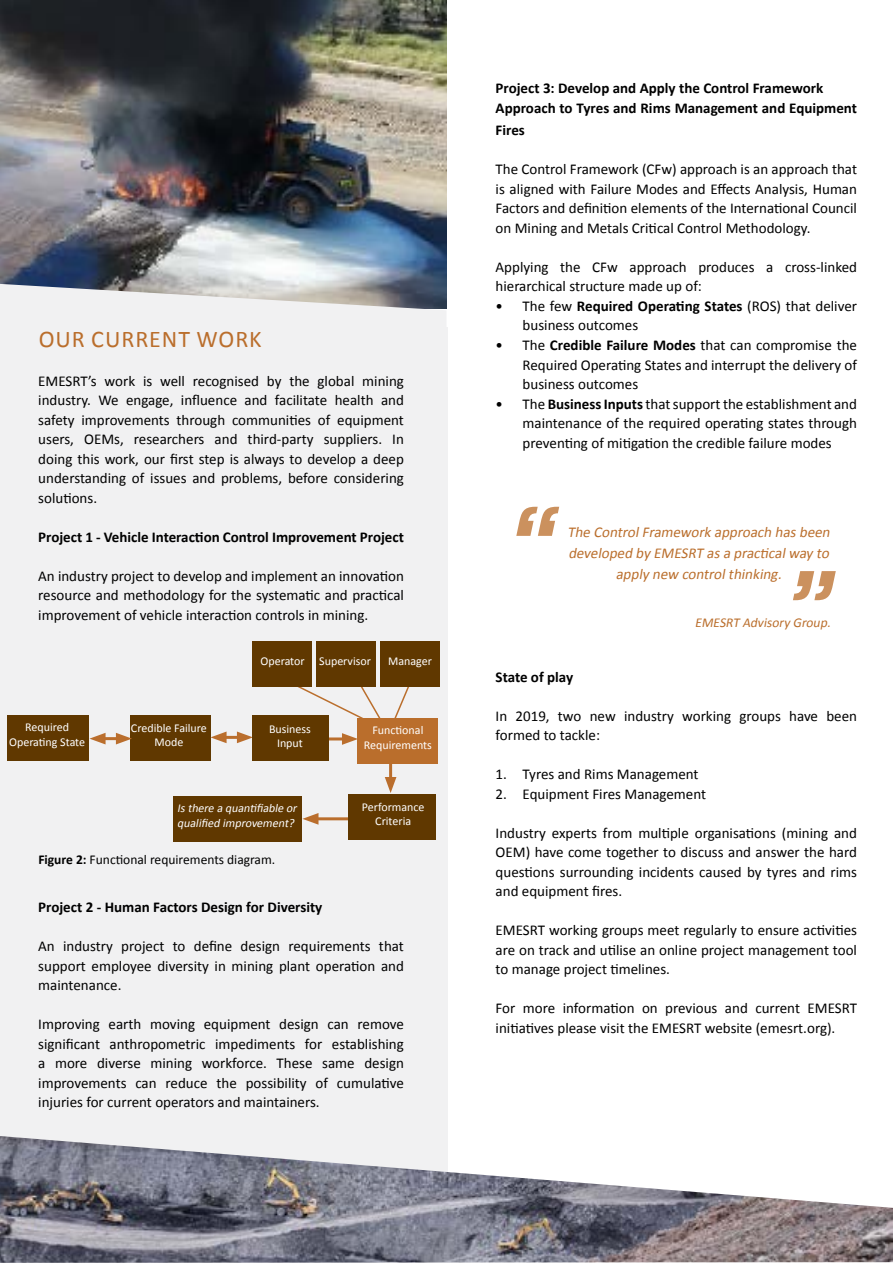
<style>
.page{position:relative;width:893px;height:1263px;background:#fff}
.page>*{position:absolute;margin:0;border:0;box-sizing:border-box;transform-origin:0 0}
.t1{font:24px "Calibri";letter-spacing:.04em;color:#ba6e2c}
.t2{font:15px/19.5px "Calibri";color:#000;text-align:justify}
.t3{font:700 15px/19.5px "Calibri";color:#000}
.t4{font:italic 15px/21px "Calibri";color:#ba6e2c;text-align:center}
.t5{font:13.5px "Calibri";color:#000}
.t6{font:italic 13.5px "Calibri";color:#ba6e2c}
.t7{font:12px/14.4px "Calibri";color:#fff;text-align:center}
.t8{font:italic 12px/14.4px "Calibri";color:#fff}
.s1{font-weight:700}
</style>
<div class="page">
<div style="left:0;top:327px;width:448px;height:914px;background:#f1f1f2"></div>
<img style="left:0;top:0;width:446px;height:284px">
<div style="left:7px;top:715px;width:82px;height:46px;background:#603800"></div>
<svg style="left:394px;top:687px;width:15px;height:31px"></svg>
<svg style="left:284px;top:687px;width:97px;height:36px"></svg>
<div style="left:252px;top:642px;width:60px;height:45px;background:#603800"></div>
<div style="left:316px;top:642px;width:60px;height:45px;background:#603800"></div>
<div style="left:380px;top:642px;width:60px;height:45px;background:#603800"></div>
<div style="left:173px;top:796px;width:129px;height:45px;background:#603800"></div>
<hr style="left:295px;top:737px;width:53px;height:3px;background:#ba6e2d">
<svg style="left:342px;top:733px;width:15px;height:12px"></svg>
<div style="left:130px;top:715px;width:81px;height:45px;background:#603800"></div>
<hr style="left:100px;top:737px;width:22px;height:3px;background:#ba6e2d">
<svg style="left:89px;top:733px;width:17px;height:11px"></svg>
<svg style="left:116px;top:733px;width:16px;height:11px"></svg>
<hr style="left:221px;top:736px;width:22px;height:3px;background:#ba6e2d">
<svg style="left:211px;top:731px;width:16px;height:12px"></svg>
<svg style="left:237px;top:731px;width:15px;height:12px"></svg>
<div style="left:252px;top:716px;width:76px;height:45px;background:#603800"></div>
<hr style="left:313px;top:817px;width:52px;height:3px;background:#ba6e2d">
<svg style="left:302px;top:813px;width:16px;height:12px"></svg>
<div style="left:348px;top:794px;width:88px;height:45px;background:#603800"></div>
<hr style="left:389px;top:761px;width:3px;height:22px;background:#ba6e2d">
<svg style="left:385px;top:777px;width:11px;height:16px"></svg>
<div style="left:357px;top:718px;width:81px;height:45px;background:#ba6e2c"></div>
<svg style="left:516px;top:507px;width:43px;height:29px"></svg>
<svg style="left:793px;top:571px;width:43px;height:29px"></svg>
<svg style="left:0;top:284px;width:446px;height:43px"></svg>
<img style="left:0;top:1136px;width:893px;height:127px">
<h1 class="t1" style="left:39px;top:322px;width:225px">OUR CURRENT WORK</h1>
<p class="t2" style="left:38px;top:370px;width:367px">EMESRT’s work is well recognised by the global mining industry. We engage, influence and facilitate health and safety improvements through communities of equipment users, OEMs, researchers and third-party suppliers. In doing this work, our first step is always to develop a deep understanding of issues and problems, before considering solutions.</p>
<p class="t3" style="left:38px;top:526px;width:367px">Project 1 - Vehicle Interaction Control Improvement Project</p>
<p class="t2" style="left:38px;top:565px;width:367px">An industry project to develop and implement an innovation resource and methodology for the systematic and practical improvement of vehicle interaction controls in mining.</p>
<p class="t7" style="left:9px;top:720px;width:78px">Required<br>Operating State</p>
<p class="t7" style="left:260px;top:653px;width:112px">Operator Supervisor</p>
<p class="t7" style="left:388px;top:653px;width:45px">Manager</p>
<p class="t7" style="left:131px;top:720px;width:77px">Credible Failure<br>Mode</p>
<p class="t7" style="left:269px;top:721px;width:43px">Business<br>Input</p>
<p class="t8" style="left:177px;top:801px;width:124px">Isthere a quantifiable or qualified improvement?</p>
<p class="t7" style="left:364px;top:722px;width:70px;line-height:15px">Functional<br>Requirements</p>
<p class="t7" style="left:362px;top:799px;width:64px">Performance<br>Criteria</p>
<p class="t5" style="left:38px;top:850px;width:238px"><span class="s1">Figure 2:</span> Functional requirements diagram.</p>
<p class="t3" style="left:38px;top:897px;width:286px">Project 2 - Human Factors Design for Diversity</p>
<p class="t2" style="left:38px;top:936px;width:367px">An industry project to define design requirements that support employee diversity in mining plant operation and maintenance.</p>
<p class="t2" style="left:38px;top:1014px;width:367px">Improving earth moving equipment design can remove significant anthropometric impediments for establishing a more diverse mining workforce. These same design improvements can reduce the possibility of cumulative injuries for current operators and maintainers.</p>
<p class="t3" style="left:496px;top:78px;width:363px">Project 3: Develop and Apply the Control Framework<br>Approach to Tyres and Rims Management and Equipment</p>
<p class="t3" style="left:496px;top:120px;width:31px">Fires</p>
<p class="t2" style="left:496px;top:159px;width:363px">The Control Framework (CFw) approach is an approach that is aligned with Failure Modes and Effects Analysis, Human Factors and definition elements of the International Council on Mining and Metals Critical Control Methodology.</p>
<p class="t2" style="left:496px;top:257px;width:363px">Applying the CFw approach produces a cross-linked hierarchical structure made up of:</p>
<p class="t2" style="left:523px;top:296px;width:336px;text-indent:-27px">• The few <span class="s1">Required Operating States</span> (ROS) that deliver business outcomes</p>
<p class="t2" style="left:523px;top:335px;width:336px;text-indent:-27px">• The <span class="s1">Credible Failure Modes</span> that can compromise the Required Operating States and interrupt the delivery of business outcomes</p>
<p class="t2" style="left:523px;top:393px;width:336px;text-indent:-27px">• The <span class="s1">Business Inputs</span> that support the establishment and maintenance of the required operating states through preventing of mitigation the credible failure modes</p>
<p class="t4" style="left:567px;top:521px;width:267px">The ControlFramework approach hasbeen developed by EMESRT asa practicalway to apply new controlthinking.</p>
<p class="t6" style="left:695px;top:613px;width:140px">EMESRT Advisory Group.</p>
<p class="t3" style="left:496px;top:666px;width:79px">State of play</p>
<p class="t2" style="left:496px;top:705px;width:363px">In 2019, two new industry working groups have been formed to tackle:</p>
<p class="t2" style="left:496px;top:764px;width:205px">1. Tyres and Rims Management</p>
<p class="t2" style="left:496px;top:783px;width:212px">2. Equipment Fires Management</p>
<p class="t2" style="left:496px;top:822px;width:363px">Industry experts from multiple organisations (mining and OEM) have come together to discuss and answer the hard questions surrounding incidents caused by tyres and rims and equipment fires.</p>
<p class="t2" style="left:496px;top:920px;width:363px">EMESRT working groups meet regularly to ensure activities are on track and utilise an online project management tool to manage project timelines.</p>
<p class="t2" style="left:496px;top:998px;width:363px">For more information on previous and current EMESRT initiatives please visit the EMESRT website (emesrt.org).</p>
</div>
